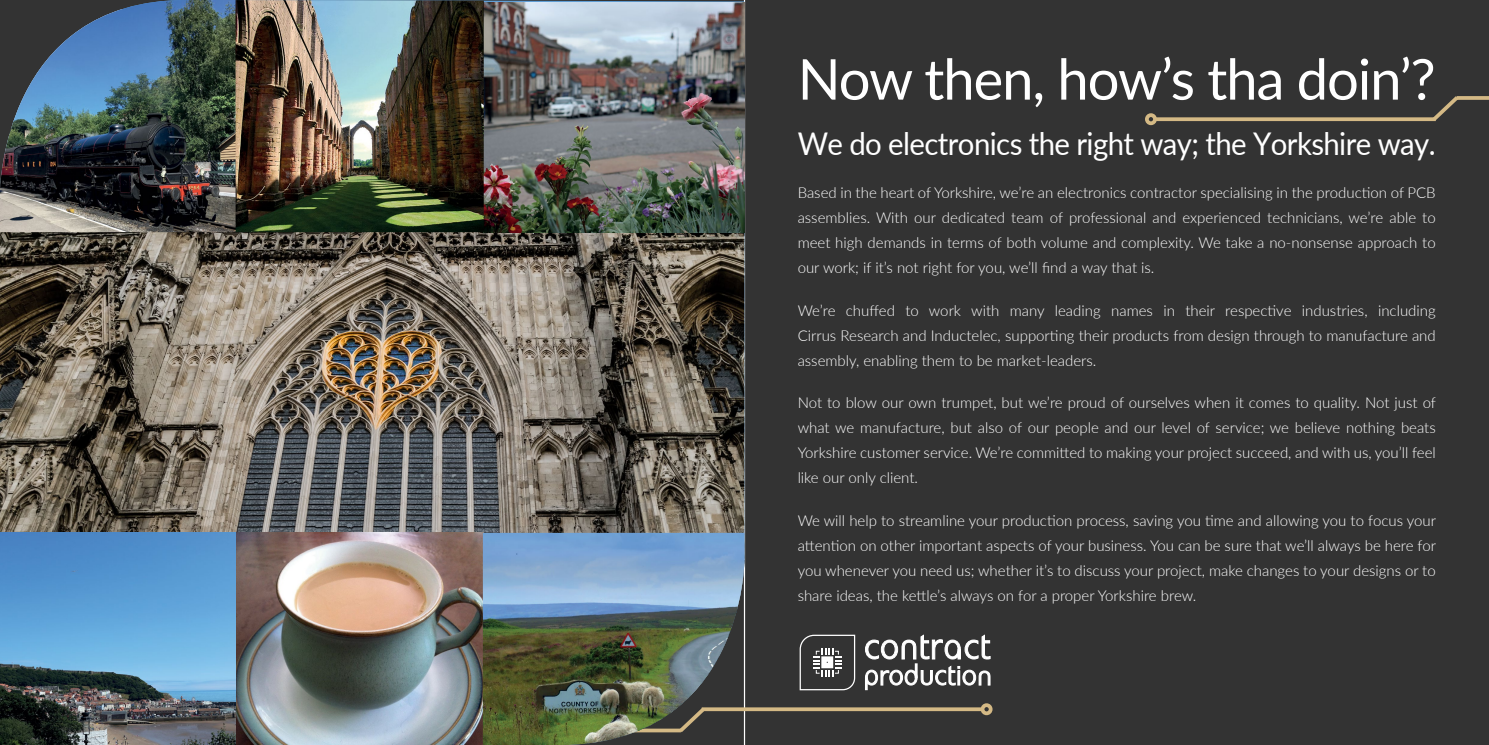
<style>
.page{position:relative;width:1489px;height:745px;background:#fff}
.page>*{position:absolute;margin:0;border:0;box-sizing:border-box;transform-origin:0 0}
.t1{font:56.25px "Lato";letter-spacing:-.02em;color:#fff}
.t2{font:31.25px "Lato";letter-spacing:-.02em;color:#fff;scale:.94 1}
.t3{font:300 15px/25px "Lato";color:#fff;text-align:justify}
</style>
<div class="page">
<div style="left:744px;top:0;width:744px;height:744px;background:#333"></div>
<svg style="left:865px;top:634px;width:125px;height:55px"></svg>
<svg style="left:799px;top:633px;width:56px;height:57px"></svg>
<div style="left:980px;top:702px;width:12px;height:12px;border:4px solid #d4b985;border-radius:50%"></div>
<hr style="left:701px;top:707px;width:282px;height:3px;background:#d4b985">
<img style="left:0;top:232px;width:744px;height:300px">
<img style="left:0;top:0;width:483px;height:232px">
<img style="left:0;top:532px;width:744px;height:212px">
<img style="left:483px;top:2px;width:261px;height:230px">
<div style="left:1144px;top:113px;width:12px;height:12px;border:4px solid #d4b985;border-radius:50%"></div>
<svg style="left:1154px;top:117px;width:274px;height:4px"></svg>
<svg style="left:1428px;top:92px;width:34px;height:32px"></svg>
<svg style="left:1456px;top:96px;width:32px;height:4px"></svg>
<h1 class="t1" style="left:797px;top:39px;width:639px">Now then, how’s tha doin’?</h1>
<h2 class="t2" style="left:797px;top:121px;width:680px">We do electronics the right way; the Yorkshire way.</h2>
<p class="t3" style="left:797px;top:179px;width:639px">Based in the heart of Yorkshire, we’re an electronics contractor specialising in the production of PCB assemblies. With our dedicated team of professional and experienced technicians, we’re able to meet high demands in terms of both volume and complexity. We take a no-nonsense approach to our work; if it’s not right for you, we’ll find a way that is.</p>
<p class="t3" style="left:797px;top:297px;width:639px">We’re chuffed to work with many leading names in their respective industries, including Cirrus Research and Inductelec, supporting their products from design through to manufacture and assembly, enabling them to be market-leaders.</p>
<p class="t3" style="left:797px;top:389px;width:640px">Not to blow our own trumpet, but we’re proud of ourselves when it comes to quality. Not just of what we manufacture, but also of our people and our level of service; we believe nothing beats Yorkshire customer service. We’re committed to making your project succeed, and with us, you’ll feel like our only client.</p>
<p class="t3" style="left:797px;top:507px;width:640px">We will help to streamline your production process, saving you time and allowing you to focus your attention on other important aspects of your business. You can be sure that we’ll always be here for you whenever you need us; whether it’s to discuss your project, make changes to your designs or to share ideas, the kettle’s always on for a proper Yorkshire brew.</p>
</div>
